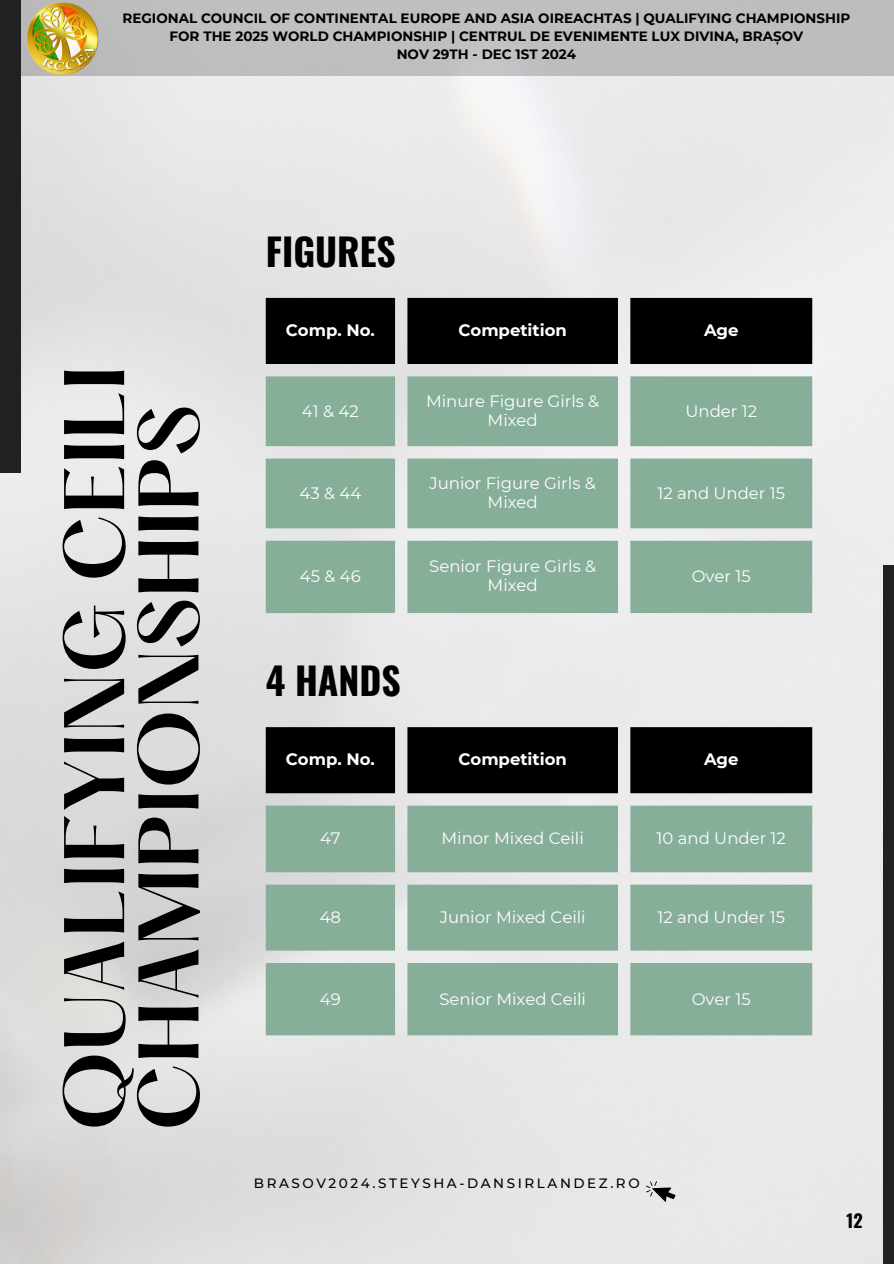
<style>
.page{position:relative;width:894px;height:1264px;background:#fff}
.page>*{position:absolute;margin:0;border:0;box-sizing:border-box;transform-origin:0 0}
.t1{font:600 75px/74.2px "Hatton";color:#000}
.t2{font:700 37.5px "Oswald";color:#000}
.t3{font:700 18px "Oswald";color:#000}
.t4{font:16.5px/19.2px "Montserrat";color:#fff;text-align:center}
.t5{font:700 16.5px "Montserrat";color:#fff}
.t6{font:700 13.5px/18px "Montserrat";color:#000;text-align:center}
.t7{font:500 13.5px "Montserrat";letter-spacing:.19em;color:#000}
</style>
<div class="page">
<div style="left:266px;top:298px;width:546px;height:66px;background:#000"></div>
<svg style="left:266px;top:376px;width:546px;height:237px;fill:#86ae99"></svg>
<div style="left:266px;top:727px;width:546px;height:66px;background:#000"></div>
<svg style="left:266px;top:805px;width:546px;height:230px;fill:#86ae99"></svg>
<svg style="left:645px;top:1178px;width:33px;height:26px"></svg>
<div style="left:0;top:0;width:893px;height:76px;background:#bebebe"></div>
<img style="left:26px;top:3px;width:73px;height:72px">
<div style="left:0;top:0;width:21px;height:473px;background:#1f2122"></div>
<div style="left:883px;top:565px;width:10px;height:698px;background:#1f2122"></div>
<p class="t6" style="left:122px;top:9px;width:729px">REGIONAL COUNCIL OF CONTINENTAL EUROPE AND ASIA OIREACHTAS | QUALIFYING CHAMPIONSHIP<br>FOR THE 2025 WORLD CHAMPIONSHIP | CENTRUL DE EVENIMENTE LUX DIVINA, BRAȘOV<br>NOV 29TH - DEC 1ST 2024</p>
<h2 class="t2" style="left:266px;top:222px;width:131px">FIGURES</h2>
<h1 class="t1" style="left:66px;top:1131px;width:767px;rotate:-90deg">QUALIFYING CEILI<br>CHAMPIONSHIPS</h1>
<p class="t5" style="left:286px;top:320px;width:90px">Comp. No.</p>
<p class="t5" style="left:458px;top:320px;width:110px">Competition</p>
<p class="t5" style="left:703px;top:320px;width:36px">Age</p>
<p class="t4" style="left:302px;top:401px;width:58px">41 &amp; 42</p>
<p class="t4" style="left:426px;top:391px;width:175px">Minure Figure Girls &amp;<br>Mixed</p>
<p class="t4" style="left:685px;top:401px;width:73px">Under 12</p>
<p class="t4" style="left:299px;top:483px;width:63px">43 &amp; 44</p>
<p class="t4" style="left:429px;top:473px;width:168px">Junior Figure Girls &amp;<br>Mixed</p>
<p class="t4" style="left:657px;top:483px;width:129px">12 and Under 15</p>
<p class="t4" style="left:300px;top:567px;width:62px">45 &amp; 46</p>
<p class="t4" style="left:429px;top:556px;width:168px">Senior Figure Girls &amp;<br>Mixed</p>
<p class="t4" style="left:691px;top:567px;width:60px">Over 15</p>
<h2 class="t2" style="left:266px;top:651px;width:137px">4 HANDS</h2>
<p class="t5" style="left:286px;top:749px;width:90px">Comp. No.</p>
<p class="t5" style="left:458px;top:749px;width:110px">Competition</p>
<p class="t5" style="left:703px;top:749px;width:36px">Age</p>
<p class="t4" style="left:320px;top:828px;width:22px">47</p>
<p class="t4" style="left:441px;top:828px;width:144px">Minor Mixed Ceili</p>
<p class="t4" style="left:656px;top:828px;width:131px">10 and Under 12</p>
<p class="t4" style="left:319px;top:907px;width:23px">48</p>
<p class="t4" style="left:439px;top:907px;width:147px">Junior Mixed Ceili</p>
<p class="t4" style="left:657px;top:907px;width:129px">12 and Under 15</p>
<p class="t4" style="left:320px;top:989px;width:22px">49</p>
<p class="t4" style="left:439px;top:989px;width:148px">Senior Mixed Ceili</p>
<p class="t4" style="left:691px;top:989px;width:60px">Over 15</p>
<p class="t7" style="left:254px;top:1174px;width:387px">BRASOV2024.STEYSHA-DANSIRLANDEZ.RO</p>
<p class="t3" style="left:846px;top:1206px;width:18px">12</p>
</div>
